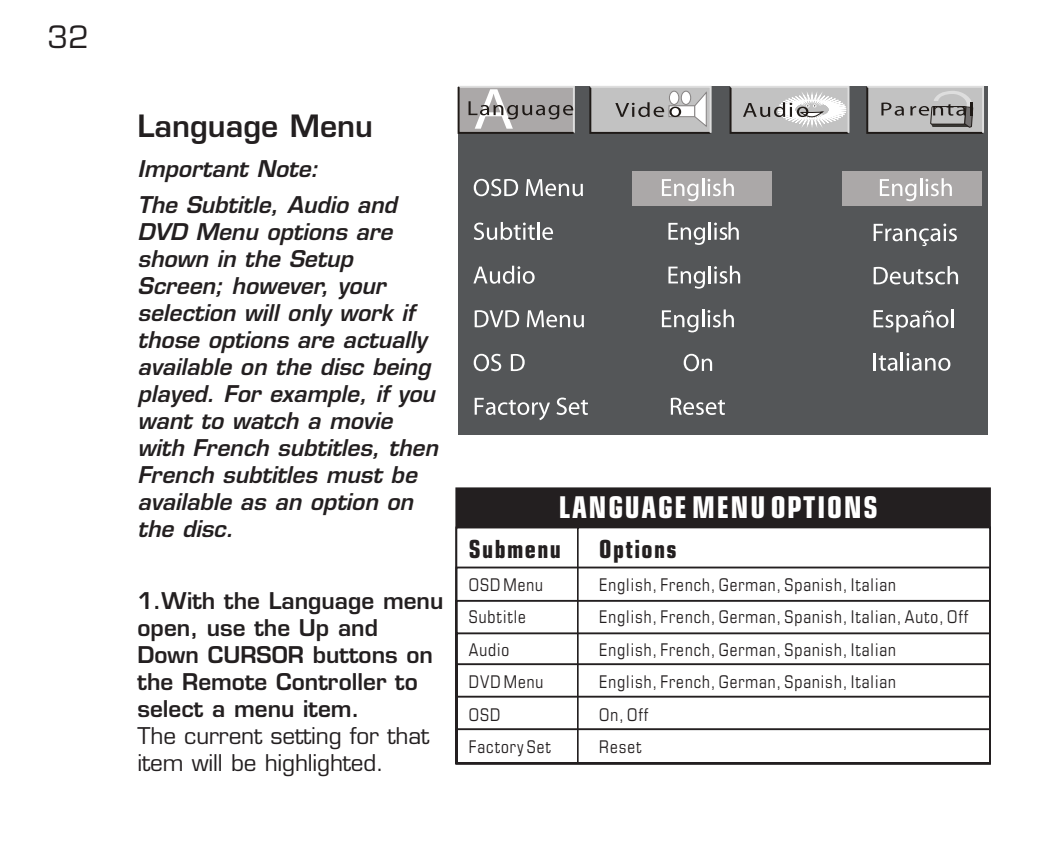
<style>
.page{position:relative;width:1058px;height:855px;background:#fff}
.page>*{position:absolute;margin:0;border:0;box-sizing:border-box;transform-origin:0 0}
.t1{font:700 condensed 30px "Eurostile";letter-spacing:.055em;color:#fff;scale:.96 1}
.t2{font:600 30px "Eurostile";color:#231f20}
.t3{font:30px "Eurostile";color:#231f20}
.t4{font:700 condensed 25px "Eurostile";letter-spacing:.055em;color:#231f20;scale:.96 1}
.t5{font:italic 600 22.5px/27px "Eurostile";color:#231f20}
.t6{font:600 22.5px/27px "Eurostile";color:#231f20}
.t7{font:22.5px/27px "Eurostile";letter-spacing:-.005em;color:#231f20}
.t8{font:condensed 17.5px/32.5px "Eurostile";letter-spacing:.055em;color:#231f20;scale:.96 1}
</style>
<div class="page">
<div style="left:458px;top:87px;width:530px;height:348px;background:#545658"></div>
<svg style="left:588px;top:86px;width:124px;height:48px;background:#b5b4b4"></svg>
<svg style="left:728px;top:86px;width:122px;height:48px;background:#bab9b9"></svg>
<svg style="left:457px;top:86px;width:119px;height:48px;background:#a19e9e"></svg>
<div style="left:632px;top:171px;width:139px;height:35px;background:#aba8a8"></div>
<div style="left:842px;top:171px;width:140px;height:35px;background:#aba8a8"></div>
<svg style="left:473px;top:179px;width:45px;height:17px"></svg>
<svg style="left:526px;top:179px;width:57px;height:17px"></svg>
<svg style="left:662px;top:178px;width:72px;height:23px"></svg>
<svg style="left:879px;top:178px;width:72px;height:23px"></svg>
<svg style="left:474px;top:222px;width:79px;height:18px"></svg>
<svg style="left:668px;top:222px;width:70px;height:23px"></svg>
<svg style="left:473px;top:266px;width:61px;height:18px"></svg>
<svg style="left:668px;top:266px;width:72px;height:23px"></svg>
<svg style="left:474px;top:310px;width:45px;height:17px"></svg>
<svg style="left:527px;top:310px;width:57px;height:17px"></svg>
<svg style="left:662px;top:309px;width:72px;height:23px"></svg>
<svg style="left:473px;top:354px;width:28px;height:17px"></svg>
<svg style="left:511px;top:354px;width:13px;height:17px"></svg>
<svg style="left:683px;top:354px;width:29px;height:17px"></svg>
<svg style="left:474px;top:398px;width:76px;height:22px"></svg>
<svg style="left:556px;top:398px;width:32px;height:17px"></svg>
<svg style="left:671px;top:398px;width:54px;height:17px"></svg>
<svg style="left:865px;top:86px;width:120px;height:48px;background:#a9a8a7"></svg>
<svg style="left:873px;top:224px;width:83px;height:22px"></svg>
<svg style="left:873px;top:266px;width:85px;height:18px"></svg>
<svg style="left:873px;top:309px;width:80px;height:23px"></svg>
<svg style="left:873px;top:353px;width:24px;height:18px"></svg>
<hr style="left:900px;top:352px;width:3px;height:19px;background:#fff">
<svg style="left:906px;top:353px;width:44px;height:18px"></svg>
<div style="left:456px;top:488px;width:533px;height:275px;background:#231f20"></div>
<div style="left:456px;top:528px;width:533px;height:235px;background:#fff"></div>
<svg style="left:455px;top:566px;width:535px;height:199px"></svg>
<h1 class="t3" style="left:48px;top:25px;width:43px">32</h1>
<h1 class="t2" style="left:138px;top:115px;width:237px">Language Menu</h1>
<p class="t5" style="left:138px;top:153px;width:261px;line-height:36px">Important Note:<br>The Subtitle, Audio and</p>
<p class="t5" style="left:138px;top:220px;width:302px">DVD Menu options are shown in the Setup<br>Screen; however, your selection will only work if those options are actually available on the disc being played. For example, if you want to watch a movie with French subtitles, then<br>French subtitles must be available as an option on the disc.</p>
<p class="t6" style="left:138px;top:589px;width:307px">1.With the Language menu open, use the Up and<br>Down CURSOR buttons on the Remote Controller to select a menu item.</p>
<p class="t7" style="left:138px;top:724px;width:293px">The current setting for that item will be highlighted.</p>
<h1 class="t1" style="left:558px;top:496px;width:334px">LANGUAGE MENU OPTIONS</h1>
<p class="t4" style="left:469px;top:540px;width:97px">Submenu</p>
<p class="t8" style="left:469px;top:570px;width:87px">OSD Menu<br>Subtitle<br>Audio<br>DVD Menu<br>OSD<br>Factory Set</p>
<p class="t4" style="left:599px;top:540px;width:82px">Options</p>
<p class="t8" style="left:599px;top:570px;width:386px">English, French, German, Spanish, Italian<br>English, French, German, Spanish, Italian, Auto, Off English, French, German, Spanish, Italian<br>English, French, German, Spanish, Italian<br>On, Off<br>Reset</p>
</div>
